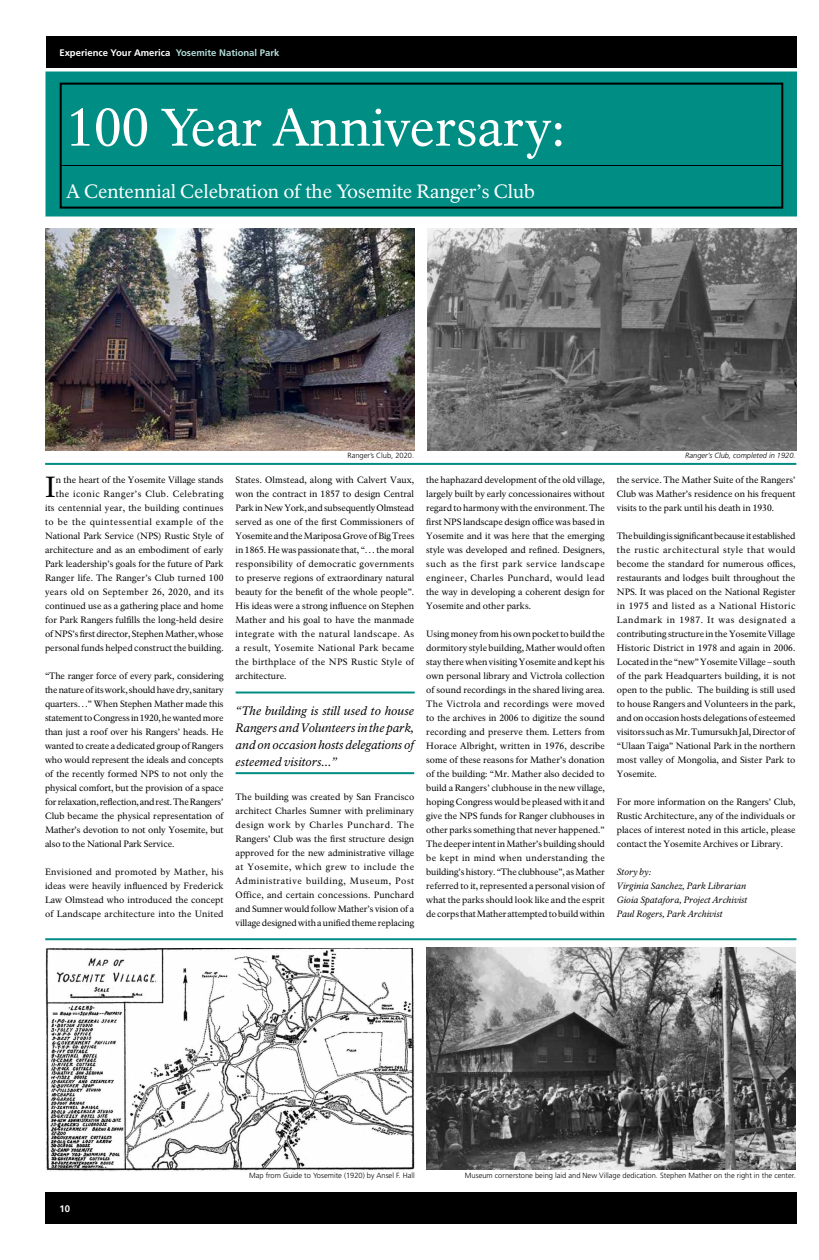
<style>
.page{position:relative;width:819px;height:1260px;background:#fff}
.page>*{position:absolute;margin:0;border:0;box-sizing:border-box;transform-origin:0 0}
.MASTHEAD_1_-_title{font:52px "NPS Rawlinson OT";color:#fff}
.SIDE_BAR_-_head{font:28.7px "NPS Rawlinson OT";color:#000}
.MASTHEAD_1_-_title-2{font:19px "NPS Rawlinson OT";color:#fff}
.SIDE_BAR_-_head-2{font:italic 12px/17px "NPS Rawlinson OT";letter-spacing:-.005em;color:#000;text-align:justify}
.t1{font:700 9.5px "Frutiger LT Std";color:#fff}
.SIDE_BAR_-_head-3{font:9px/14px "NPS Rawlinson OT";color:#000;text-align:justify}
.SIDE_BAR_-_head-4{font:italic 9px "NPS Rawlinson OT";color:#000}
.PHOTO_-_caption{font:300 7.5px "Frutiger LT Std";color:#000}
.PHOTO_-_caption-2{font:italic 300 7.5px "Frutiger LT Std";color:#000}
.s1{color:#b3ddda}
</style>
<div class="page">
<div style="left:46px;top:36px;width:750px;height:32px;background:#000"></div>
<div style="left:45px;top:1192px;width:751px;height:32px;background:#000"></div>
<div style="left:46px;top:72px;width:751px;height:144px;background:#008d84"></div>
<div style="left:60px;top:83px;width:723px;height:126px;border:2px solid #000"></div>
<hr style="left:62px;top:165px;width:719px;height:1px;background:#000">
<img style="left:45px;top:228px;width:370px;height:222px">
<img style="left:427px;top:228px;width:369px;height:222px">
<img style="left:45px;top:948px;width:370px;height:223px">
<img style="left:427px;top:947px;width:369px;height:222px">
<hr style="left:236px;top:772px;width:178px;height:2px;background:#008d84">
<hr style="left:236px;top:692px;width:179px;height:2px;background:#008d84">
<hr style="left:45px;top:463px;width:751px;height:2px;background:#008d84">
<hr style="left:45px;top:938px;width:752px;height:2px;background:#008d84">
<p class="t1" style="left:59px;top:47px;width:221px">Experience Your America <span class="s1">Yosemite National Park</span></p>
<p class="MASTHEAD_1_-_title" style="left:66px;top:96px;width:500px">100 Year Anniversary:</p>
<p class="MASTHEAD_1_-_title-2" style="left:66px;top:180px;width:470px">A Centennial Celebration of the Yosemite Ranger’s Club</p>
<p class="SIDE_BAR_-_head-3" style="left:45px;top:473px;width:180px;text-align:right">n the heart of the Yosemite Village stands the iconic Ranger’s Club. Celebrating its centennial year, the building continues to be the quintessential example of the National Park Service (NPS) Rustic Style of architecture and as an embodiment of early Park leadership’s goals for the future of Park Ranger life. The Ranger’s Club turned 100 years old on September 26, 2020, and its continued use as a gathering place and home for Park Rangers fulfills the long-held desire of NPS’s first director, Stephen Mather, whose personal funds helped construct the building.</p>
<p class="SIDE_BAR_-_head-3" style="left:45px;top:669px;width:180px">“The ranger force of every park, considering the nature of its work, should have dry, sanitary quarters…” When Stephen Mather made this statement to Congress in 1920, he wanted more than just a roof over his Rangers’ heads. He wanted to create a dedicated group of Rangers who would represent the ideals and concepts of the recently formed NPS to not only the physical comfort, but the provision of a space for relaxation, reflection, and rest. The Rangers’ Club became the physical representation of Mather’s devotion to not only Yosemite, but also to the National Park Service.</p>
<p class="SIDE_BAR_-_head-3" style="left:45px;top:865px;width:180px">Envisioned and promoted by Mather, his ideas were heavily influenced by Frederick Law Olmstead who introduced the concept of Landscape architecture into the United</p>
<p class="SIDE_BAR_-_head" style="left:45px;top:470px;width:12px">I</p>
<p class="PHOTO_-_caption" style="left:348px;top:451px;width:68px">Ranger’s Club, 2020.</p>
<p class="PHOTO_-_caption-2" style="left:685px;top:451px;width:112px">Ranger’s Club, completed in 1920.</p>
<p class="SIDE_BAR_-_head-3" style="left:236px;top:473px;width:180px">States. Olmstead, along with Calvert Vaux, won the contract in 1857 to design Central Park in New York, and subsequently Olmstead served as one of the first Commissioners of Yosemite and the Mariposa Grove of Big Trees in 1865. He was passionate that, “… the moral responsibility of democratic governments to preserve regions of extraordinary natural beauty for the benefit of the whole people”.<br>His ideas were a strong influence on Stephen Mather and his goal to have the manmade integrate with the natural landscape. As a result, Yosemite National Park became the birthplace of the NPS Rustic Style of architecture.</p>
<p class="SIDE_BAR_-_head-2" style="left:236px;top:703px;width:180px">“The building is still used to house Rangers and Volunteers in the park, and on occasion hosts delegations of esteemed visitors...”</p>
<p class="SIDE_BAR_-_head-3" style="left:236px;top:790px;width:180px">The building was created by San Francisco architect Charles Sumner with preliminary design work by Charles Punchard. The Rangers’ Club was the first structure design approved for the new administrative village at Yosemite, which grew to include the Administrative building, Museum, Post Office, and certain concessions. Punchard and Sumner would follow Mather’s vision of a village designed with a unified theme replacing</p>
<p class="SIDE_BAR_-_head-3" style="left:426px;top:473px;width:180px">the haphazard development of the old village, largely built by early concessionaires without regard to harmony with the environment. The first NPS landscape design office was based in Yosemite and it was here that the emerging style was developed and refined. Designers, such as the first park service landscape engineer, Charles Punchard, would lead the way in developing a coherent design for Yosemite and other parks.</p>
<p class="SIDE_BAR_-_head-3" style="left:426px;top:627px;width:180px">Using money from his own pocket to build the dormitory style building, Mather would often stay there when visiting Yosemite and kept his own personal library and Victrola collection of sound recordings in the shared living area.<br>The Victrola and recordings were moved to the archives in 2006 to digitize the sound recording and preserve them. Letters from Horace Albright, written in 1976, describe some of these reasons for Mather’s donation of the building: “Mr. Mather also decided to build a Rangers’ clubhouse in the new village, hoping Congress would be pleased with it and give the NPS funds for Ranger clubhouses in other parks something that never happened.” The deeper intent in Mather’s building should be kept in mind when understanding the building’s history. “The clubhouse”, as Mather referred to it, represented a personal vision of what the parks should look like and the esprit de corps that Mather attempted to build within</p>
<p class="SIDE_BAR_-_head-3" style="left:617px;top:473px;width:180px">the service. The Mather Suite of the Rangers’ Club was Mather’s residence on his frequent visits to the park until his death in 1930.</p>
<p class="SIDE_BAR_-_head-3" style="left:617px;top:529px;width:180px">The building is significant because it established the rustic architectural style that would become the standard for numerous offices, restaurants and lodges built throughout the NPS. It was placed on the National Register in 1975 and listed as a National Historic Landmark in 1987. It was designated a contributing structure in the Yosemite Village Historic District in 1978 and again in 2006.<br>Located in the “new” Yosemite Village – south of the park Headquarters building, it is not open to the public. The building is still used to house Rangers and Volunteers in the park, and on occasion hosts delegations of esteemed visitors such as Mr. Tumursukh Jal, Director of “Ulaan Taiga” National Park in the northern most valley of Mongolia, and Sister Park to Yosemite.</p>
<p class="SIDE_BAR_-_head-3" style="left:617px;top:795px;width:180px">For more information on the Rangers’ Club, Rustic Architecture, any of the individuals or places of interest noted in this article, please contact the Yosemite Archives or Library.</p>
<p class="SIDE_BAR_-_head-4" style="left:617px;top:867px;width:36px">Story by:</p>
<p class="SIDE_BAR_-_head-4" style="left:617px;top:881px;width:131px">Virginia Sanchez, Park Librarian</p>
<p class="SIDE_BAR_-_head-4" style="left:617px;top:895px;width:132px">Gioia Spatafora, Project Archivist</p>
<p class="SIDE_BAR_-_head-4" style="left:617px;top:909px;width:107px">Paul Rogers, Park Archivist</p>
<p class="t1" style="left:59px;top:1203px;width:12px">10</p>
<p class="PHOTO_-_caption" style="left:249px;top:1171px;width:167px">Map from Guide to Yosemite (1920) by Ansel F. Hall</p>
<p class="PHOTO_-_caption" style="left:465px;top:1171px;width:332px">Museum cornerstone being laid and New Village dedication. Stephen Mather on the right in the center.</p>
</div>
